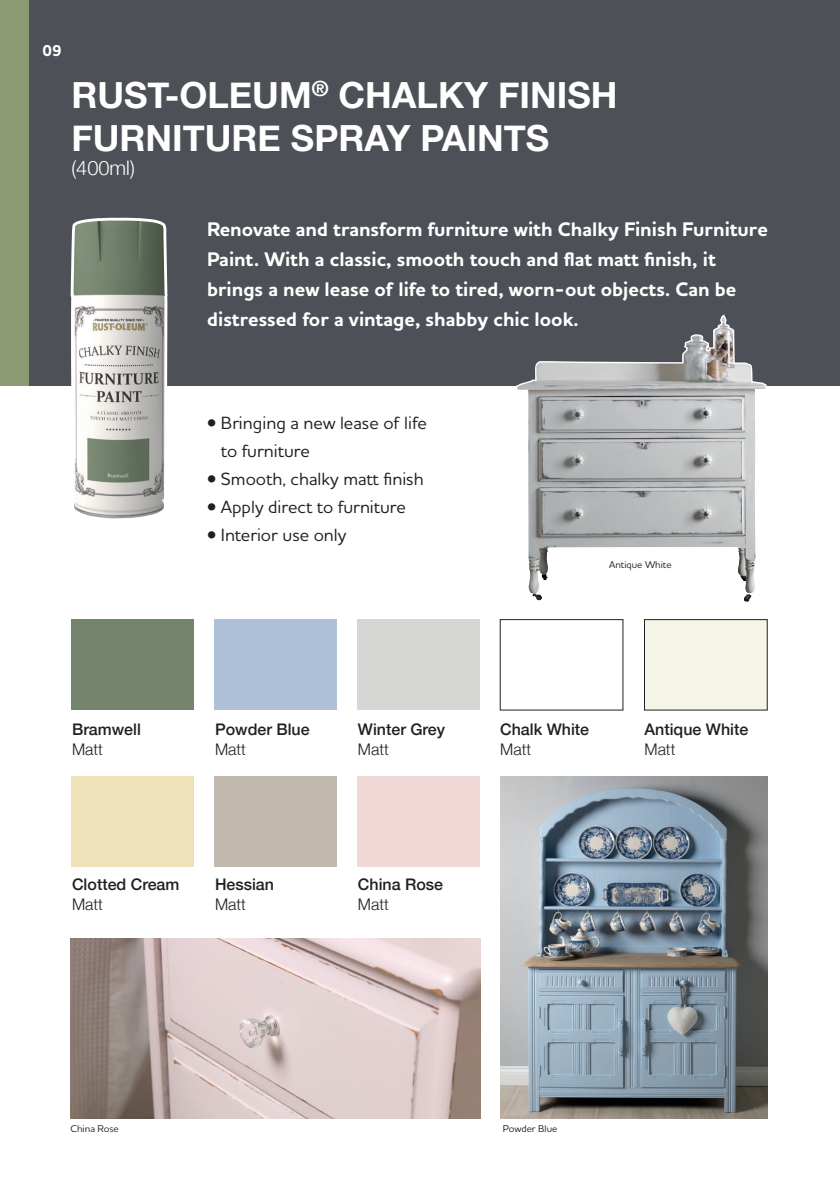
<style>
.page{position:relative;width:840px;height:1191px;background:#fff}
.page>*{position:absolute;margin:0;border:0;box-sizing:border-box;transform-origin:0 0}
.t1{font:700 36px/43.2px "Helvetica Neue";color:#fff}
.t2{font:700 20px/30px "Houschka Alt Pro";color:#fff}
.t3{font:300 20px "Helvetica Neue";color:#fff}
.t4{font:500 18px/28px "Houschka Pro";color:#231f20}
.t5{font:500 16px "Helvetica Neue";color:#231f20}
.t6{font:300 16px "Helvetica Neue";color:#231f20}
.t7{font:700 16px "Houschka Alt Pro";color:#fff}
.t8{font:500 10px "Houschka Alt Pro";color:#231f20}
</style>
<div class="page">
<div style="left:0;top:0;width:839px;height:386px;background:#4d5056"></div>
<svg style="left:70px;top:217px;width:99px;height:650px"></svg>
<div style="left:71px;top:619px;width:123px;height:91px;background:#74846d"></div>
<div style="left:214px;top:619px;width:123px;height:91px;background:#aec1d8"></div>
<div style="left:357px;top:619px;width:122px;height:91px;background:#d6d6d4"></div>
<div style="left:644px;top:619px;width:122px;height:91px;background:#f5f5e8"></div>
<div style="left:644px;top:619px;width:123px;height:91px;border:1px solid #231f20"></div>
<div style="left:71px;top:776px;width:123px;height:90px;background:#f0e2b8"></div>
<div style="left:214px;top:776px;width:123px;height:90px;background:#c1b8ae"></div>
<div style="left:357px;top:776px;width:122px;height:90px;background:#f1d8d7"></div>
<img style="left:500px;top:776px;width:267px;height:343px">
<img style="left:70px;top:938px;width:410px;height:181px">
<svg style="left:516px;top:314px;width:251px;height:288px"></svg>
<div style="left:0;top:0;width:28px;height:386px;background:#8c9972"></div>
<p class="t7" style="left:42px;top:41px;width:21px">09</p>
<h1 class="t1" style="left:71px;top:75px;width:547px">RUST-OLEUM<sup>®</sup> CHALKY FINISH<br>FURNITURE SPRAY PAINTS</h1>
<p class="t3" style="left:71px;top:152px;width:65px">(400ml)</p>
<p class="t2" style="left:207px;top:215px;width:562px">Renovate and transform furniture with Chalky Finish Furniture Paint. With a classic, smooth touch and flat matt finish, it brings a new lease of life to tired, worn-out objects. Can be distressed for a vintage, shabby chic look.</p>
<p class="t4" style="left:221px;top:408px;width:207px;text-indent:-14px">• Bringing a new lease of life to furniture</p>
<p class="t4" style="left:207px;top:464px;width:218px">• Smooth, chalky matt finish</p>
<p class="t4" style="left:207px;top:492px;width:200px">• Apply direct to furniture</p>
<p class="t4" style="left:207px;top:520px;width:141px">• Interior use only</p>
<p class="t8" style="left:608px;top:558px;width:64px">Antique White</p>
<p class="t5" style="left:72px;top:716px;width:70px">Bramwell</p>
<p class="t6" style="left:72px;top:736px;width:32px">Matt</p>
<p class="t5" style="left:215px;top:716px;width:96px">Powder Blue</p>
<p class="t6" style="left:215px;top:736px;width:32px">Matt</p>
<p class="t5" style="left:358px;top:716px;width:89px">Winter Grey</p>
<p class="t6" style="left:358px;top:736px;width:32px">Matt</p>
<p class="t5" style="left:72px;top:871px;width:109px">Clotted Cream</p>
<p class="t6" style="left:72px;top:891px;width:32px">Matt</p>
<p class="t5" style="left:215px;top:871px;width:60px">Hessian</p>
<p class="t6" style="left:215px;top:891px;width:32px">Matt</p>
<p class="t5" style="left:358px;top:871px;width:87px">China Rose</p>
<p class="t6" style="left:358px;top:891px;width:32px">Matt</p>
<p class="t5" style="left:500px;top:716px;width:90px">Chalk White</p>
<p class="t6" style="left:500px;top:736px;width:32px">Matt</p>
<p class="t5" style="left:644px;top:716px;width:105px">Antique White</p>
<p class="t6" style="left:644px;top:736px;width:32px">Matt</p>
<p class="t8" style="left:70px;top:1122px;width:50px">China Rose</p>
<p class="t8" style="left:502px;top:1122px;width:56px">Powder Blue</p>
</div>
